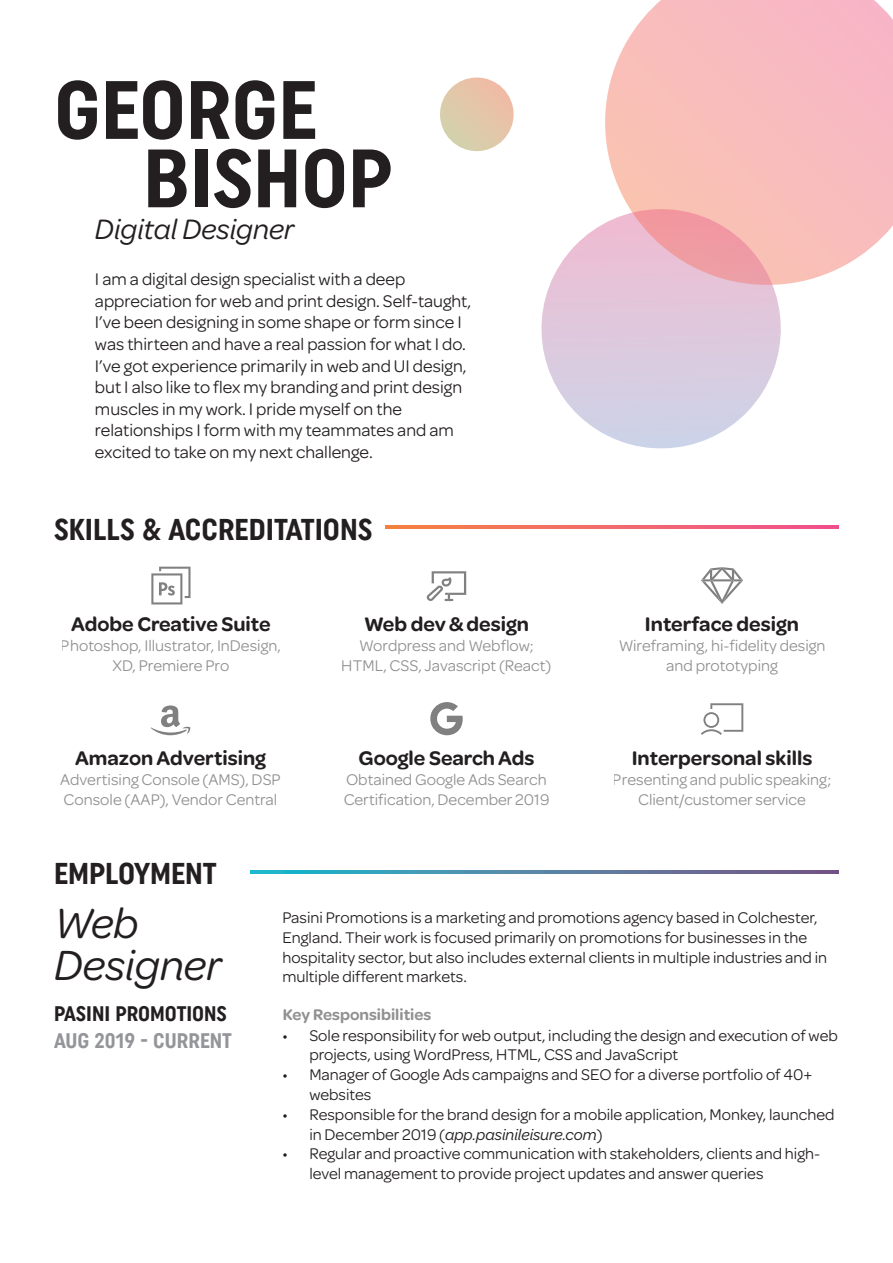
<style>
.page{position:relative;width:893px;height:1263px;background:#fff}
.page>*{position:absolute;margin:0;border:0;box-sizing:border-box;transform-origin:0 0}
.t1{font:82.5px "Uniform Condensed 4";color:#231f20}
.t2{font:italic 45px "Omnes";color:#231f20}
.t3{font:30px "Uniform Condensed 4";color:#231f20}
.t4{font:italic 30px "Omnes";color:#231f20}
.t5{font:600 21px "Omnes";color:#231f20}
.t6{font:21px "Uniform Condensed 4";color:#231f20}
.t7{font:21px "Uniform Condensed 4";color:#939598}
.t8{font:18px/21.6px "Omnes";color:#231f20}
.t9{font:16.5px/19.8px "Omnes";color:#231f20}
.t10{font:600 16.5px "Omnes";color:#231f20}
.s1{font-style:italic}
</style>
<div class="page">
<svg style="left:605px;top:0;width:288px;height:283px;background:#f9c2c3"></svg>
<svg style="left:385px;top:526px;width:454px;height:3px"></svg>
<svg style="left:250px;top:870px;width:589px;height:3px;background:#5085a7"></svg>
<svg style="left:151px;top:567px;width:40px;height:37px"></svg>
<svg style="left:701px;top:567px;width:42px;height:37px"></svg>
<svg style="left:427px;top:571px;width:39px;height:30px"></svg>
<svg style="left:151px;top:705px;width:40px;height:30px"></svg>
<svg style="left:701px;top:703px;width:42px;height:32px"></svg>
<svg style="left:541px;top:196px;width:252px;height:253px"></svg>
<div style="left:440px;top:78px;width:74px;height:73px;background:linear-gradient(to right,#d6ceaa,#edc1a9);border-radius:50%"></div>
<svg style="left:430px;top:702px;width:33px;height:33px"></svg>
<p class="t1" style="left:54px;top:61px;width:265px">GEORGE</p>
<p class="t1" style="left:143px;top:129px;width:251px">BISHOP</p>
<p class="t4" style="left:95px;top:209px;width:201px">Digital Designer</p>
<p class="t8" style="left:95px;top:267px;width:312px">I am a digital design specialist with a deep</p>
<p class="t8" style="left:95px;top:289px;width:378px">appreciation for web and print design. Self-taught, I’ve been designing in some shape or form since I was thirteen and have a real passion for what I do.<br>I’ve got experience primarily in web and UI design, but I also like to flex my branding and print design muscles in my work. I pride myself on the</p>
<p class="t8" style="left:95px;top:419px;width:360px">relationships I form with my teammates and am excited to take on my next challenge.</p>
<p class="t3" style="left:54px;top:511px;width:320px">SKILLS &amp; ACCREDITATIONS</p>
<p class="t5" style="left:71px;top:609px;width:201px">Adobe Creative Suite</p>
<p class="t5" style="left:364px;top:609px;width:166px">Web dev &amp; design</p>
<p class="t5" style="left:645px;top:609px;width:156px">Interface design</p>
<p class="t9" style="left:61px;top:635px;width:221px;text-align:center">Photoshop, Illustrator, InDesign,<br>XD, Premiere Pro</p>
<p class="t9" style="left:342px;top:635px;width:211px;text-align:center">Wordpress and Webflow;<br>HTML, CSS, Javascript (React)</p>
<p class="t9" style="left:618px;top:635px;width:209px;text-align:center">Wireframing, hi-fidelity design and prototyping</p>
<p class="t5" style="left:75px;top:743px;width:192px">Amazon Advertising</p>
<p class="t5" style="left:359px;top:743px;width:177px">Google Search Ads</p>
<p class="t5" style="left:632px;top:743px;width:182px">Interpersonal skills</p>
<p class="t9" style="left:60px;top:769px;width:222px">Advertising Console (AMS), DSP<br>Console (AAP), Vendor Central</p>
<p class="t9" style="left:343px;top:769px;width:207px">Obtained Google Ads Search<br>Certification, December 2019</p>
<p class="t9" style="left:613px;top:769px;width:220px;text-align:center">Presenting and public speaking;<br>Client/customer service</p>
<p class="t3" style="left:54px;top:856px;width:164px">EMPLOYMENT</p>
<p class="t2" style="left:54px;top:894px;width:86px">Web</p>
<p class="t2" style="left:54px;top:936px;width:169px">Designer</p>
<p class="t6" style="left:54px;top:1001px;width:174px">PASINI PROMOTIONS</p>
<p class="t7" style="left:54px;top:1028px;width:180px">AUG 2019 - CURRENT</p>
<p class="t9" style="left:282px;top:907px;width:546px">Pasini Promotions is a marketing and promotions agency based in Colchester, England. Their work is focused primarily on promotions for businesses in the hospitality sector, but also includes external clients in multiple industries and in multiple different markets.</p>
<p class="t10" style="left:282px;top:1003px;width:151px">Key Responsibilities</p>
<p class="t9" style="left:309px;top:1024px;width:530px;text-indent:-27px">• Sole responsibility for web output, including the design and execution of web projects, using WordPress, HTML, CSS and JavaScript</p>
<p class="t9" style="left:309px;top:1064px;width:504px;text-indent:-27px">• Manager of Google Ads campaigns and SEO for a diverse portfolio of 40+ websites</p>
<p class="t9" style="left:309px;top:1103px;width:527px;text-indent:-27px">• Responsible for the brand design for a mobile application, Monkey, launched in December 2019 (<span class="s1">app.pasinileisure.com</span>)</p>
<p class="t9" style="left:309px;top:1143px;width:512px;text-indent:-27px">• Regular and proactive communication with stakeholders, clients and high&shy;level management to provide project updates and answer queries</p>
</div>
